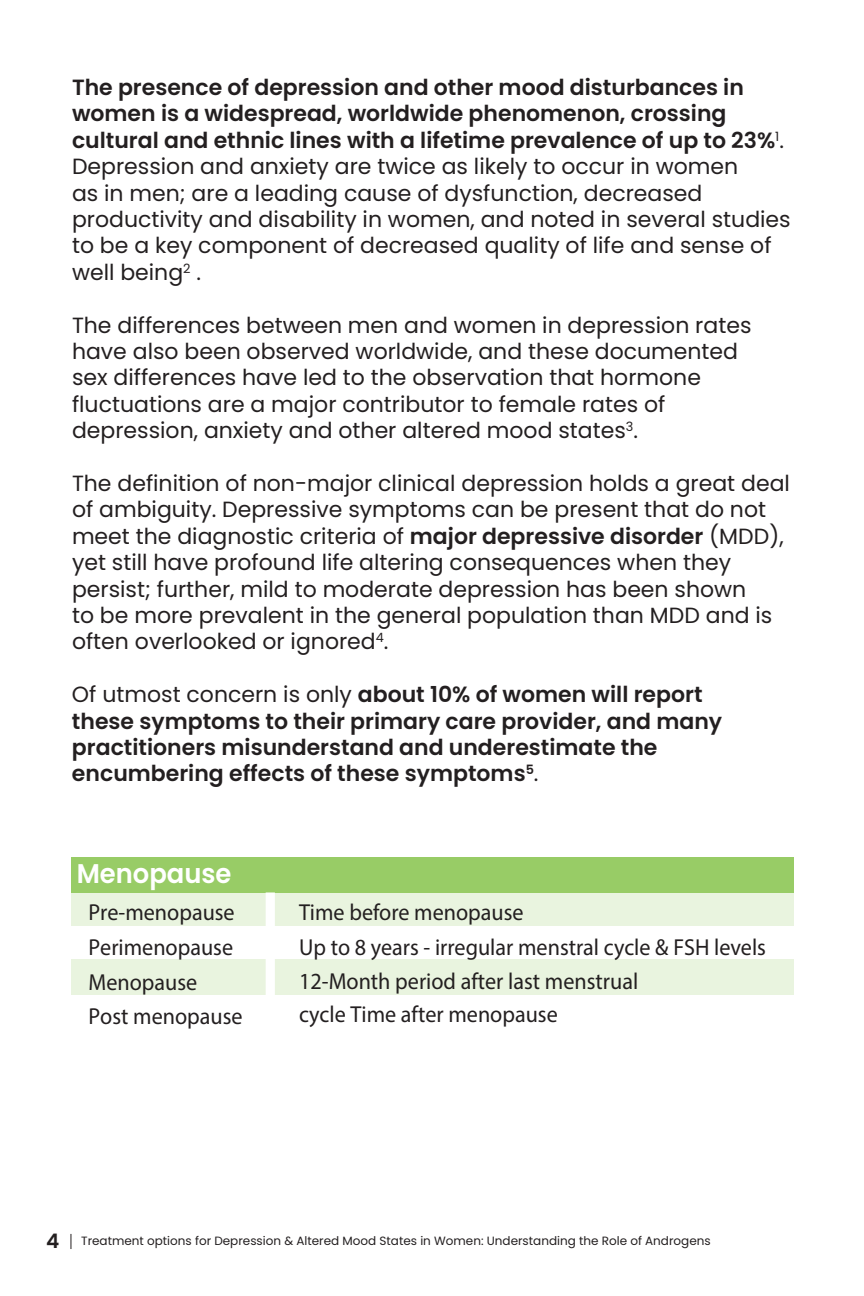
<style>
.page{position:relative;width:864px;height:1296px;background:#fff}
.page>*{position:absolute;margin:0;border:0;box-sizing:border-box;transform-origin:0 0}
.t1{font:600 27px "Poppins";color:#fff;scale:.96 1}
.t2{font:23.2px/34.8px "Myriad Pro";color:#231f20;scale:.96 1}
.Paragraph_Style_1{font:22px/26.4px "Poppins";color:#231f20}
.Paragraph_Style_1-2{font:600 22px/26.4px "Poppins";color:#231f20}
.t3{font:12px "Poppins";color:#231f20}
.s1{font-weight:600}
.s2{font-weight:400}
.s3{font-weight:600;font-size:20px}
</style>
<div class="page">
<svg style="left:70px;top:1234px;width:1px;height:15px"></svg>
<div style="left:71px;top:857px;width:723px;height:35px;background:#98cc66"></div>
<div style="left:71px;top:890px;width:723px;height:36px;background:#e9f4df"></div>
<div style="left:71px;top:959px;width:723px;height:36px;background:#e9f4df"></div>
<div style="left:266px;top:892px;width:9px;height:147px;background:#fff"></div>
<p class="Paragraph_Style_1" style="left:72px;top:74px;width:720px"><span class="s1">The presence of depression and other mood disturbances in women is a widespread, worldwide phenomenon, crossing cultural and ethnic lines with a lifetime prevalence of up to 23%</span><sup>1</sup>.<br>Depression and anxiety are twice as likely to occur in women<br>as in men; are a leading cause of dysfunction, decreased productivity and disability in women, and noted in several studies to be a key component of decreased quality of life and sense of well being<sup>2</sup> .</p>
<p class="Paragraph_Style_1" style="left:72px;top:312px;width:681px">The differences between men and women in depression rates have also been observed worldwide, and these documented sex differences have led to the observation that hormone fluctuations are a major contributor to female rates of depression, anxiety and other altered mood states<sup>3</sup>.</p>
<p class="Paragraph_Style_1" style="left:72px;top:470px;width:719px">The definition of non-major clinical depression holds a great deal of ambiguity. Depressive symptoms can be present that do not meet the diagnostic criteria of <span class="s1">major depressive disorder</span> (MDD), yet still have profound life altering consequences when they persist; further, mild to moderate depression has been shown<br>to be more prevalent in the general population than MDD and is often overlooked or ignored<sup>4</sup>.</p>
<p class="Paragraph_Style_1-2" style="left:72px;top:682px;width:652px"><span class="s2">Of utmost concern is only</span> about 10% of women will report these symptoms to their primary care provider, and many practitioners misunderstand and underestimate the encumbering effects of these symptoms<sup>5</sup><span class="s2">.</span></p>
<p class="t1" style="left:77px;top:858px;width:163px">Menopause</p>
<p class="t2" style="left:89px;top:895px;width:162px">Pre-menopause<br>Perimenopause<br>Menopause<br>Post menopause</p>
<p class="t2" style="left:299px;top:895px;width:488px;line-height:34px">Time before menopause<br>Up to 8 years - irregular menstral cycle &amp; FSH levels 12-Month period after last menstrual<br>cycle Time after menopause</p>
<p class="t3" style="left:46px;top:1233px;width:666px"><span class="s3">4</span> Treatment options for Depression &amp; Altered Mood States in Women: Understanding the Role of Androgens</p>
</div>
